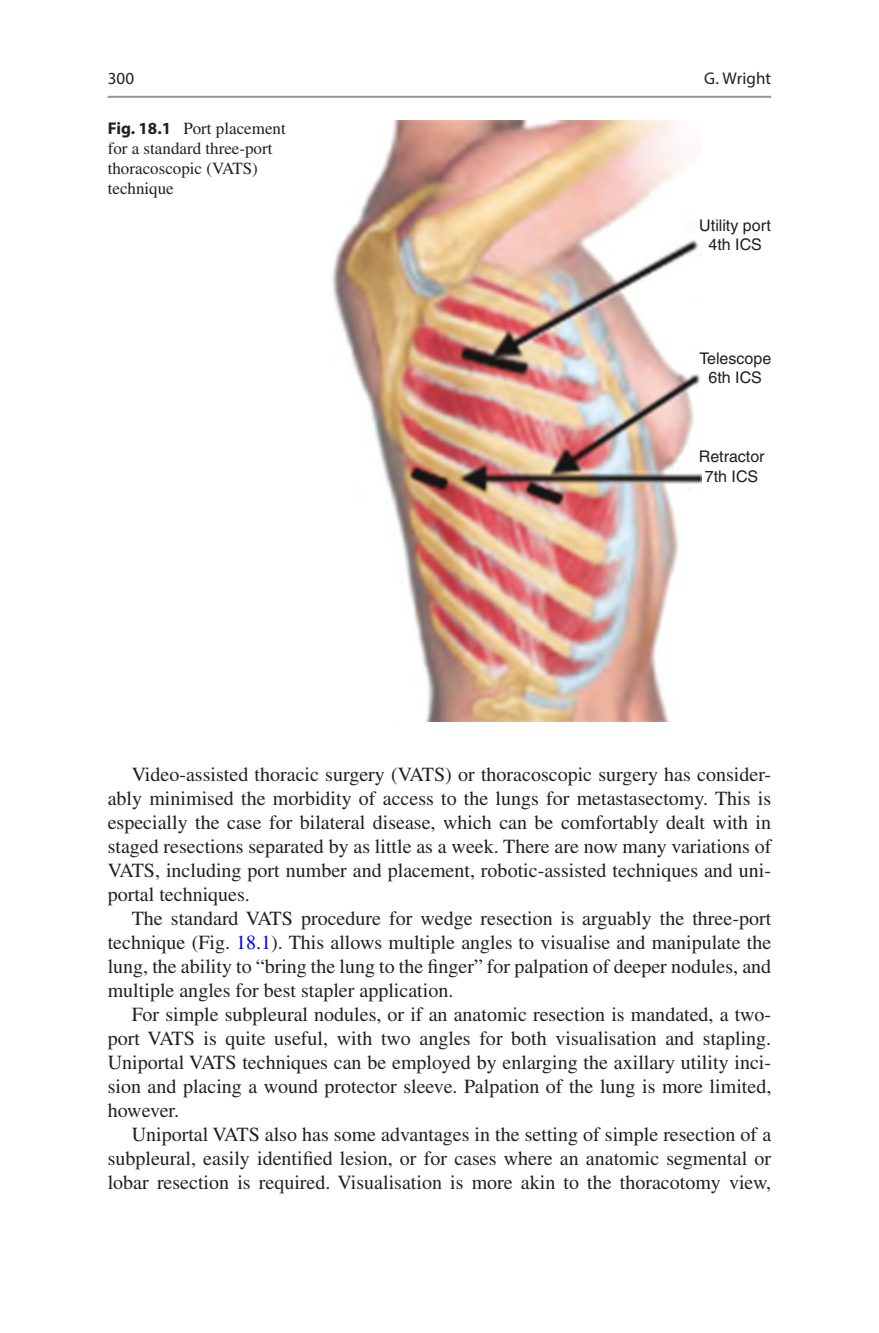
<style>
.page{position:relative;width:879px;height:1333px;background:#fff}
.page>*{position:absolute;margin:0;border:0;box-sizing:border-box;transform-origin:0 0}
.t1{font:20px/24px "Times LT Std";color:#231f20;text-align:justify}
.t2{font:17px/20px "Times LT Std";color:#231f20}
.t3{font:17px "Myriad Pro Regular 2";letter-spacing:.005em;color:#231f20}
.t4{font:17px "Myriad Pro";color:#231f20}
.t5{font:16px/19.2px "Helvetica";color:#1d1e1f;text-align:center}
.s1{font-family:"Myriad Pro";font-weight:700}
.s2{color:#00f}
</style>
<div class="page">
<img style="left:332px;top:121px;width:369px;height:600px">
<hr style="left:108px;top:96px;width:663px;height:2px;background:#939598">
<p class="t4" style="left:108px;top:68px;width:28px">300</p>
<p class="t2" style="left:108px;top:118px;width:180px"><span class="s1">Fig. 18.1</span> Port placement for a standard three-port thoracoscopic (VATS) technique</p>
<p class="t3" style="left:704px;top:68px;width:69px">G. Wright</p>
<p class="t5" style="left:699px;top:215px;width:73px">Utility port<br>4th ICS</p>
<p class="t5" style="left:699px;top:349px;width:73px">Telescope<br>6th ICS</p>
<p class="t5" style="left:699px;top:447px;width:67px">Retractor<br>7th ICS</p>
<p class="t1" style="left:108px;top:762px;width:665px;text-indent:24px">Video-assisted thoracic surgery (VATS) or thoracoscopic surgery has consider&shy;ably minimised the morbidity of access to the lungs for metastasectomy. This is especially the case for bilateral disease, which can be comfortably dealt with in staged resections separated by as little as a week. There are now many variations of VATS, including port number and placement, robotic-assisted techniques and uni&shy;portal techniques.</p>
<p class="t1" style="left:108px;top:906px;width:665px;text-indent:24px">The standard VATS procedure for wedge resection is arguably the three-port technique (Fig. <span class="s2">18.1</span>). This allows multiple angles to visualise and manipulate the lung, the ability to “bring the lung to the finger” for palpation of deeper nodules, and multiple angles for best stapler application.</p>
<p class="t1" style="left:108px;top:1002px;width:665px;text-indent:24px">For simple subpleural nodules, or if an anatomic resection is mandated, a two&shy;port VATS is quite useful, with two angles for both visualisation and stapling.<br>Uniportal VATS techniques can be employed by enlarging the axillary utility inci&shy;sion and placing a wound protector sleeve. Palpation of the lung is more limited, however.</p>
<p class="t1" style="left:108px;top:1122px;width:665px;text-indent:24px">Uniportal VATS also has some advantages in the setting of simple resection of a subpleural, easily identified lesion, or for cases where an anatomic segmental or lobar resection is required. Visualisation is more akin to the thoracotomy view,</p>
</div>
